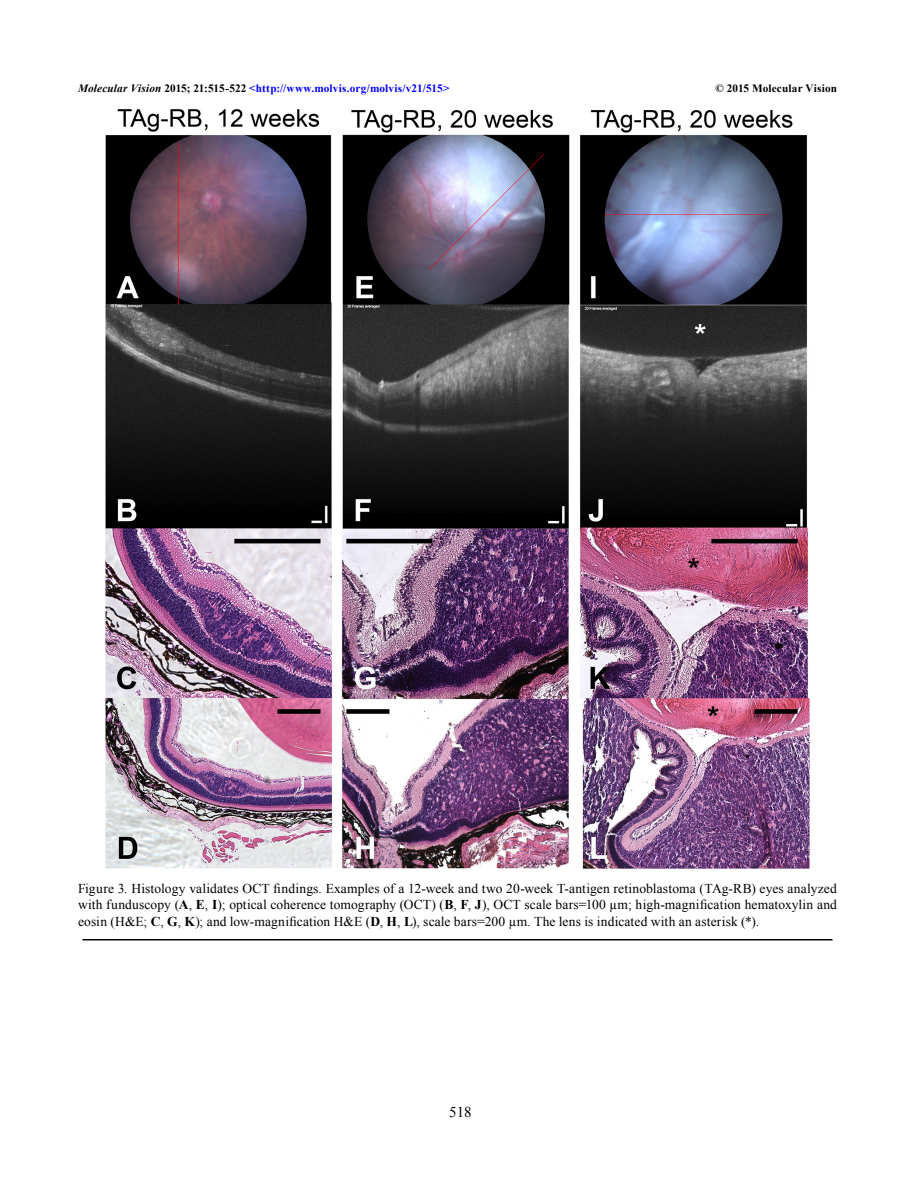
<style>
.page{position:relative;width:918px;height:1188px;background:#fff}
.page>*{position:absolute;margin:0;border:0;box-sizing:border-box;transform-origin:0 0}
.Folio{font:15px "Times New Roman";color:#000}
.Fig_Caption{font:13.5px/16.5px "Times New Roman";letter-spacing:.01em;color:#000;text-align:justify}
.Header_Align_Left{font:700 11.25px "Times New Roman";letter-spacing:.01em;color:#00f}
.Header_Align_Right{font:700 11.25px "Times New Roman";letter-spacing:.015em;color:#000}
.s1{font-style:italic;color:#000}
.s2{color:#000}
.s3{font-weight:700}
</style>
<div class="page">
<img style="left:106px;top:110px;width:703px;height:758px">
<hr style="left:82px;top:939px;width:750px;height:1px;background:#000">
<p class="Header_Align_Left" style="left:78px;top:80px;width:373px"><span class="s1">Molecular Vision</span> <span class="s2">2015; 21:515-522</span> &lt;http://www.molvis.org/molvis/v21/515&gt;</p>
<p class="Header_Align_Right" style="left:716px;top:80px;width:123px">© 2015 Molecular Vision</p>
<p class="Fig_Caption" style="left:78px;top:880px;width:760px">Figure 3. Histology validates OCT findings. Examples of a 12-week and two 20-week T-antigen retinoblastoma (TAg-RB) eyes analyzed with funduscopy (<span class="s3">A</span>, <span class="s3">E</span>, <span class="s3">I</span>); optical coherence tomography (OCT) (<span class="s3">B</span>, <span class="s3">F</span>, <span class="s3">J</span>), OCT scale bars=100 µm; high-magnification hematoxylin and eosin (H&amp;E; <span class="s3">C</span>, <span class="s3">G</span>, <span class="s3">K</span>); and low-magnification H&amp;E (<span class="s3">D</span>, <span class="s3">H</span>, <span class="s3">L</span>), scale bars=200 µm. The lens is indicated with an asterisk (*).</p>
<p class="Folio" style="left:449px;top:1102px;width:24px">518</p>
</div>
